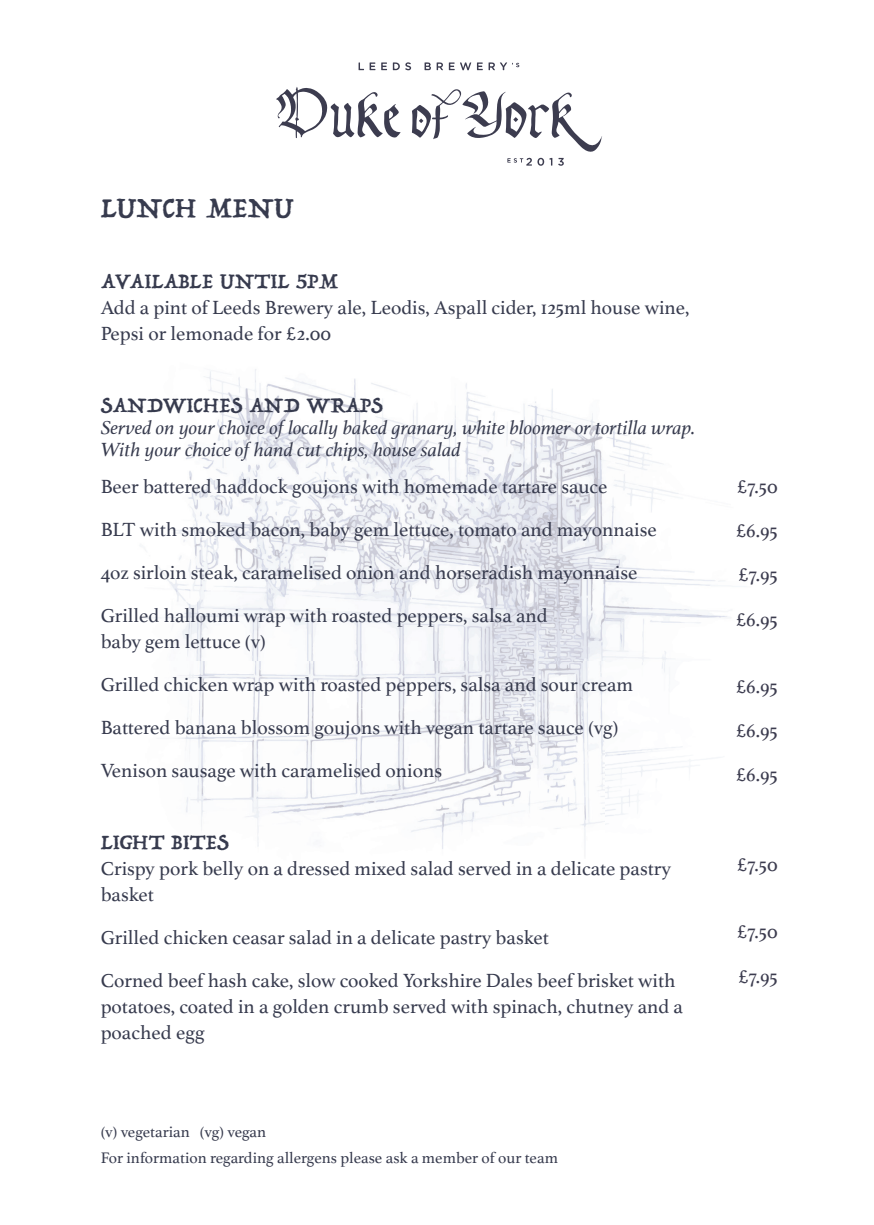
<style>
.page{position:relative;width:874px;height:1225px;background:#fff}
.page>*{position:absolute;margin:0;border:0;box-sizing:border-box;transform-origin:0 0}
.t1{font:32px "Trattatello";color:#373b4e}
.t2{font:24px "Trattatello";color:#373b4e}
.t3{font:20px/26px "Athelas";color:#373b4e}
.t4{font:italic 20px/22px "Athelas";color:#373b4e}
.t5{font:20px "Athelas";letter-spacing:-.01em;color:#3c3c4f}
.t6{font:16px "Athelas";color:#373b4e}
</style>
<div class="page">
<img style="left:140px;top:369px;width:588px;height:292px">
<img style="left:178px;top:661px;width:542px;height:188px">
<svg style="left:276px;top:87px;width:124px;height:51px"></svg>
<svg style="left:424px;top:62px;width:58px;height:8px"></svg>
<svg style="left:381px;top:62px;width:30px;height:8px"></svg>
<svg style="left:358px;top:62px;width:17px;height:8px"></svg>
<svg style="left:488px;top:62px;width:31px;height:8px"></svg>
<svg style="left:412px;top:89px;width:189px;height:77px"></svg>
<p class="t1" style="left:101px;top:187px;width:195px">LUNCH MENU</p>
<p class="t2" style="left:101px;top:266px;width:239px">AVAILABLE UNTIL 5PM</p>
<p class="t3" style="left:101px;top:294px;width:590px">Add a pint of Leeds Brewery ale, Leodis, Aspall cider, 125ml house wine,<br>Pepsi or lemonade for £2.00</p>
<p class="t2" style="left:101px;top:389px;width:284px">SANDWICHES AND WRAPS</p>
<p class="t4" style="left:101px;top:416px;width:596px">Served on your choice of locally baked granary, white bloomer or tortilla wrap.<br>With your choice of hand cut chips, house salad</p>
<p class="t3" style="left:101px;top:473px;width:508px">Beer battered haddock goujons with homemade tartare sauce</p>
<p class="t3" style="left:101px;top:516px;width:557px">BLT with smoked bacon, baby gem lettuce, tomato and mayonnaise</p>
<p class="t3" style="left:101px;top:559px;width:538px">4oz sirloin steak, caramelised onion and horseradish mayonnaise</p>
<p class="t3" style="left:101px;top:602px;width:448px">Grilled halloumi wrap with roasted peppers, salsa and baby gem lettuce (v)</p>
<p class="t3" style="left:101px;top:671px;width:533px">Grilled chicken wrap with roasted peppers, salsa and sour cream</p>
<p class="t3" style="left:101px;top:714px;width:519px">Battered banana blossom goujons with vegan tartare sauce (vg)</p>
<p class="t3" style="left:101px;top:757px;width:343px">Venison sausage with caramelised onions</p>
<p class="t2" style="left:101px;top:826px;width:130px">LIGHT BITES</p>
<p class="t3" style="left:101px;top:854px;width:571px">Crispy pork belly on a dressed mixed salad served in a delicate pastry basket</p>
<p class="t3" style="left:101px;top:923px;width:449px">Grilled chicken ceasar salad in a delicate pastry basket</p>
<p class="t3" style="left:101px;top:966px;width:583px">Corned beef hash cake, slow cooked Yorkshire Dales beef brisket with potatoes, coated in a golden crumb served with spinach, chutney and a poached egg</p>
<p class="t6" style="left:101px;top:1118px;width:167px">(v) vegetarian (vg) vegan</p>
<p class="t6" style="left:101px;top:1144px;width:458px">For information regarding allergens please ask a member of our team</p>
<p class="t5" style="left:736px;top:470px;width:42px">£7.50</p>
<p class="t5" style="left:735px;top:514px;width:43px">£6.95</p>
<p class="t5" style="left:737px;top:559px;width:41px">£7.95</p>
<p class="t5" style="left:735px;top:603px;width:43px">£6.95</p>
<p class="t5" style="left:735px;top:670px;width:43px">£6.95</p>
<p class="t5" style="left:735px;top:714px;width:43px">£6.95</p>
<p class="t5" style="left:735px;top:759px;width:43px">£6.95</p>
<p class="t5" style="left:736px;top:848px;width:42px">£7.50</p>
<p class="t5" style="left:736px;top:915px;width:42px">£7.50</p>
<p class="t5" style="left:737px;top:960px;width:41px">£7.95</p>
</div>
